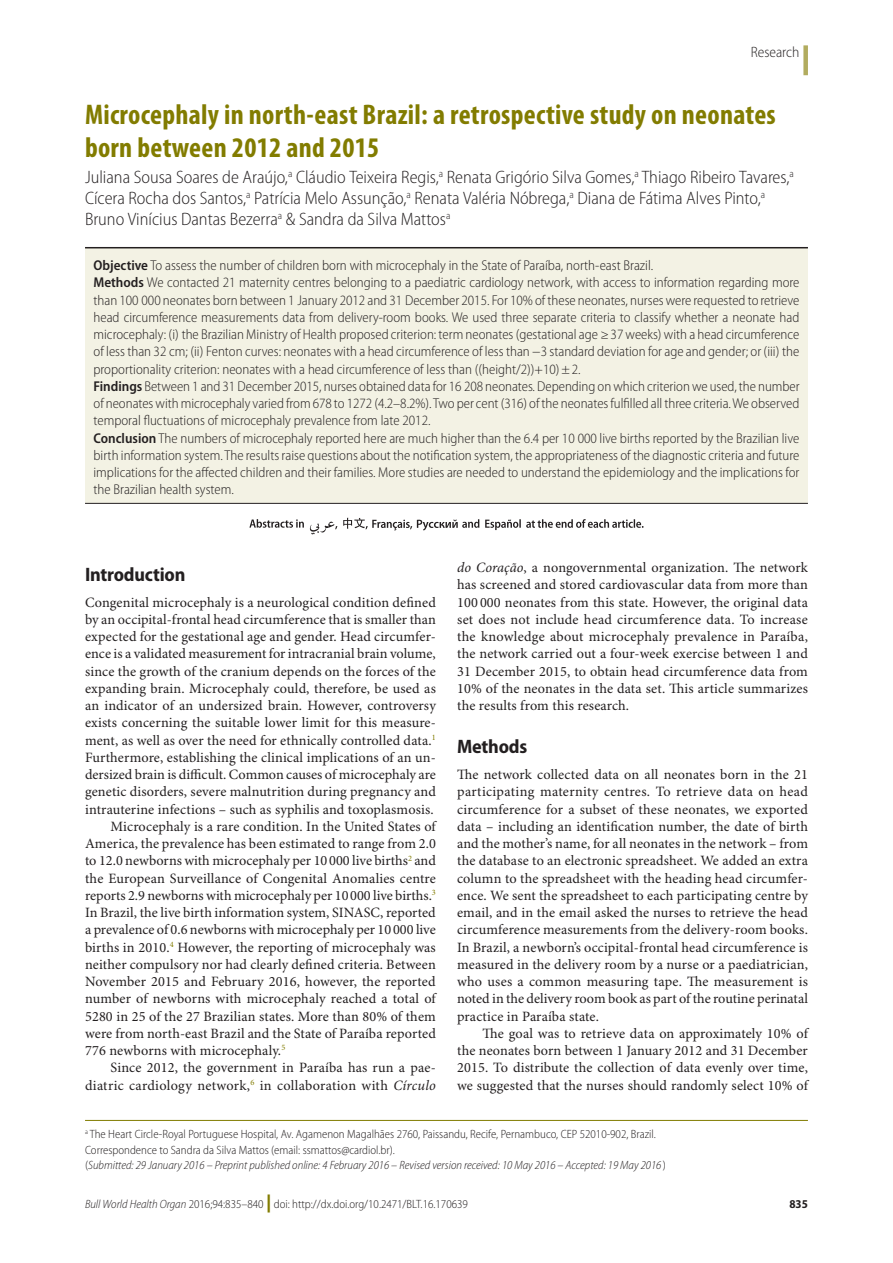
<style>
.page{position:relative;width:893px;height:1263px;background:#fff}
.page>*{position:absolute;margin:0;border:0;box-sizing:border-box;transform-origin:0 0}
.Article_Title{font:700 condensed 28.5px/33.8px "Myriad Pro";letter-spacing:.01em;color:#827c00}
.Head_1{font:700 semi-condensed 19.5px "Myriad Pro";letter-spacing:-.01em;color:#231f20}
.Authors{font:300 semi-condensed 18px/21px "Myriad Pro";color:#231f20}
.Section_Title{font:300 semi-condensed 15px "Myriad Pro";color:#231f20}
.Abstract_No_Ind{font:300 semi-condensed 14.25px/17.2px "Myriad Pro";color:#231f20;text-align:justify}
.Para_No_Ind{font:14.25px/17.2px "Minion Pro";letter-spacing:.005em;color:#231f20;text-align:justify}
.Para_Ind{font:14.25px/17.2px "Minion Pro";letter-spacing:.01em;color:#231f20;text-align:justify}
.Affiliations{font:300 semi-condensed 12px "Myriad Pro";color:#231f20}
.Submission_info{font:italic 300 semi-condensed 12px "Myriad Pro";color:#231f20}
.t1{font:700 semi-condensed 12px "Myriad Pro";color:#231f20}
.s1{font-weight:600}
.s2{font-style:italic}
.s3{font-style:normal}
.s4{font-weight:900;font-stretch:normal;font-size:18px;color:#827c00}
</style>
<div class="page">
<div style="left:803px;top:45px;width:5px;height:30px;background:#b2ac5f"></div>
<div style="left:85px;top:247px;width:723px;height:256px;background:#f3f2e4"></div>
<hr style="left:85px;top:1120px;width:723px;height:1px;background:#827c00">
<hr style="left:85px;top:247px;width:723px;height:1px;background:#231f20">
<hr style="left:85px;top:503px;width:723px;height:1px;background:#231f20">
<svg style="left:310px;top:518px;width:334px;height:17px"></svg>
<svg style="left:249px;top:519px;width:55px;height:9px"></svg>
<p class="Section_Title" style="left:751px;top:44px;width:50px">Research</p>
<p class="Article_Title" style="left:85px;top:98px;width:692px">Microcephaly in north-east Brazil: a retrospective study on neonates born between 2012 and 2015</p>
<p class="Authors" style="left:85px;top:167px;width:710px">Juliana Sousa Soares de Araújo,<sup>a</sup> Cláudio Teixeira Regis,<sup>a</sup> Renata Grigório Silva Gomes,<sup>a</sup> Thiago Ribeiro Tavares,<sup>a<br></sup>Cícera Rocha dos Santos,<sup>a</sup> Patrícia Melo Assunção,<sup>a</sup> Renata Valéria Nóbrega,<sup>a</sup> Diana de Fátima Alves Pinto,<sup>a<br></sup>Bruno Vinícius Dantas Bezerra<sup>a</sup> &amp; Sandra da Silva Mattos<sup>a</sup></p>
<p class="Abstract_No_Ind" style="left:94px;top:257px;width:561px"><span class="s1">Objective</span> To assess the number of children born with microcephaly in the State of Paraíba, north-east Brazil.</p>
<p class="Abstract_No_Ind" style="left:94px;top:274px;width:707px"><span class="s1">Methods</span> We contacted 21 maternity centres belonging to a paediatric cardiology network, with access to information regarding more than 100 000 neonates born between 1 January 2012 and 31 December 2015. For 10% of these neonates, nurses were requested to retrieve head circumference measurements data from delivery-room books. We used three separate criteria to classify whether a neonate had microcephaly: (i) the Brazilian Ministry of Health proposed criterion: term neonates (gestational age ≥37 weeks) with a head circumference of less than 32 cm; (ii) Fenton curves: neonates with a head circumference of less than −3 standard deviation for age and gender; or (iii) the proportionality criterion: neonates with a head circumference of less than ((height/2))+10)±2.</p>
<p class="Abstract_No_Ind" style="left:94px;top:378px;width:708px"><span class="s1">Findings</span> Between 1 and 31 December 2015, nurses obtained data for 16 208 neonates. Depending on which criterion we used, the number of neonates with microcephaly varied from 678 to 1272 (4.2–8.2%). Two per cent (316) of the neonates fulfilled all three criteria. We observed temporal fluctuations of microcephaly prevalence from late 2012.</p>
<p class="Abstract_No_Ind" style="left:94px;top:430px;width:707px"><span class="s1">Conclusion</span> The numbers of microcephaly reported here are much higher than the 6.4 per 10 000 live births reported by the Brazilian live birth information system. The results raise questions about the notification system, the appropriateness of the diagnostic criteria and future implications for the affected children and their families. More studies are needed to understand the epidemiology and the implications for the Brazilian health system.</p>
<p class="Head_1" style="left:85px;top:563px;width:102px">Introduction</p>
<p class="Para_No_Ind" style="left:85px;top:594px;width:352px">Congenital microcephaly is a neurological condition defined by an occipital-frontal head circumference that is smaller than expected for the gestational age and gender. Head circumfer&shy;ence is a validated measurement for intracranial brain volume, since the growth of the cranium depends on the forces of the expanding brain. Microcephaly could, therefore, be used as an indicator of an undersized brain. However, controversy exists concerning the suitable lower limit for this measure&shy;ment, as well as over the need for ethnically controlled data.<sup>1<br></sup>Furthermore, establishing the clinical implications of an un&shy;dersized brain is difficult. Common causes of microcephaly are genetic disorders, severe malnutrition during pregnancy and intrauterine infections – such as syphilis and toxoplasmosis.</p>
<p class="Para_Ind" style="left:85px;top:818px;width:352px;text-indent:26px">Microcephaly is a rare condition. In the United States of America, the prevalence has been estimated to range from 2.0 to 12.0 newborns with microcephaly per 10 000 live births<sup>2</sup> and the European Surveillance of Congenital Anomalies centre reports 2.9 newborns with microcephaly per 10 000 live births.<sup>3<br></sup>In Brazil, the live birth information system, SINASC, reported a prevalence of 0.6 newborns with microcephaly per 10 000 live births in 2010.<sup>4</sup> However, the reporting of microcephaly was neither compulsory nor had clearly defined criteria. Between November 2015 and February 2016, however, the reported number of newborns with microcephaly reached a total of 5280 in 25 of the 27 Brazilian states. More than 80% of them were from north-east Brazil and the State of Paraíba reported 776 newborns with microcephaly.<sup>5</sup></p>
<p class="Para_Ind" style="left:85px;top:1060px;width:352px;text-align:right">Since 2012, the government in Paraíba has run a pae&shy;diatric cardiology network,<sup>6</sup> in collaboration with <span class="s2">Círculo</span></p>
<p class="Para_Ind" style="left:457px;top:559px;width:352px"><span class="s2">do Coração</span>, a nongovernmental organization. The network has screened and stored cardiovascular data from more than 100 000 neonates from this state. However, the original data set does not include head circumference data. To increase the knowledge about microcephaly prevalence in Paraíba, the network carried out a four-week exercise between 1 and 31 December 2015, to obtain head circumference data from 10% of the neonates in the data set. This article summarizes the results from this research.</p>
<p class="Head_1" style="left:457px;top:736px;width:72px">Methods</p>
<p class="Para_No_Ind" style="left:457px;top:766px;width:352px">The network collected data on all neonates born in the 21 participating maternity centres. To retrieve data on head circumference for a subset of these neonates, we exported data – including an identification number, the date of birth and the mother’s name, for all neonates in the network – from the database to an electronic spreadsheet. We added an extra column to the spreadsheet with the heading head circumfer&shy;ence. We sent the spreadsheet to each participating centre by email, and in the email asked the nurses to retrieve the head circumference measurements from the delivery-room books.<br>In Brazil, a newborn’s occipital-frontal head circumference is measured in the delivery room by a nurse or a paediatrician, who uses a common measuring tape. The measurement is noted in the delivery room book as part of the routine perinatal practice in Paraíba state.</p>
<p class="Para_Ind" style="left:457px;top:1025px;width:352px;text-indent:26px">The goal was to retrieve data on approximately 10% of the neonates born between 1 January 2012 and 31 December 2015. To distribute the collection of data evenly over time, we suggested that the nurses should randomly select 10% of</p>
<p class="Affiliations" style="left:85px;top:1128px;width:572px"><sup>a</sup> The Heart Circle-Royal Portuguese Hospital, Av. Agamenon Magalhães 2760, Paissandu, Recife, Pernambuco, CEP 52010-902, Brazil.</p>
<p class="Affiliations" style="left:85px;top:1143px;width:311px">Correspondence to Sandra da Silva Mattos (email: ssmattos@cardiol.br).</p>
<p class="Submission_info" style="left:85px;top:1159px;width:582px"><span class="s3">(</span>Submitted: 29 January 2016 – Preprint published online: 4 February 2016 – Revised version received: 10 May 2016 – Accepted: 19 May 2016 <span class="s3">)</span></p>
<p class="Affiliations" style="left:85px;top:1198px;width:384px"><span class="s2">Bull World Health Organ</span> 2016;94:835–840 <span class="s4">|</span> doi: http://dx.doi.org/10.2471/BLT.16.170639</p>
<p class="t1" style="left:789px;top:1197px;width:20px">835</p>
</div>
